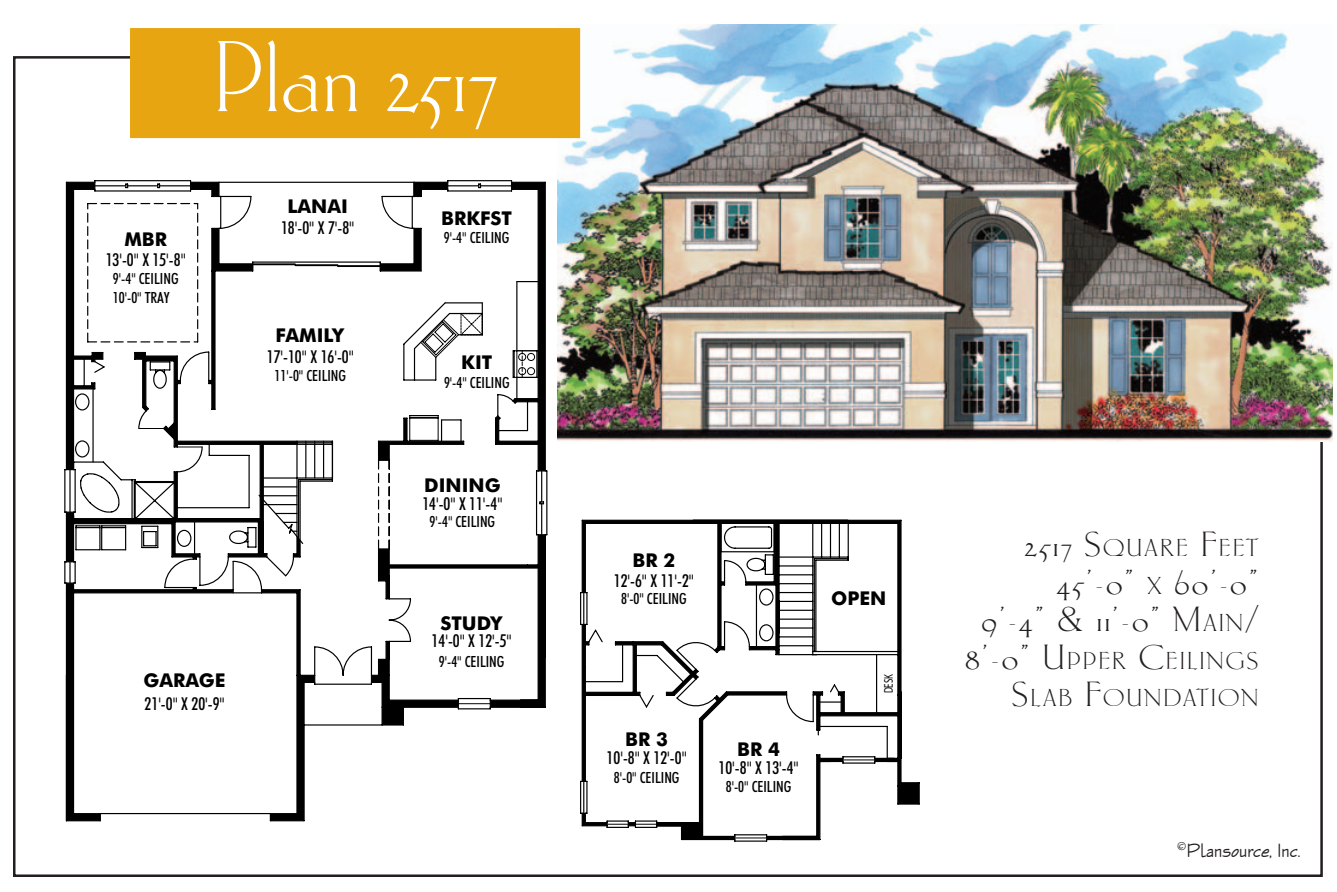
<style>
.page{position:relative;width:1337px;height:892px;background:#fff}
.page>*{position:absolute;margin:0;border:0;box-sizing:border-box;transform-origin:0 0}
.t1{font:105px "Carlton Let Plain";letter-spacing:.01em;color:#fff}
.t2{font:36.25px/37.5px "Carlton Let Plain";color:#231f20;text-align:right;scale:1.1 1}
.t3{font:25.25px/37.5px "Carlton Let Plain";letter-spacing:.07em;color:#231f20;text-align:right;scale:1.1 1}
.t4{font:20px "Enviro D";color:#231f20}
.t5{font:700 19px "Futura BT";color:#000}
.t6{font:500 condensed 17.75px "Futura BT";color:#000}
.t7{font:500 condensed 15.5px/18.5px "Futura BT";color:#000}
.t8{font:12.5px "Myriad";color:#000;scale:.7 1}
.s1{font-size:36.25px}
.s2{font-size:25.25px}
</style>
<div class="page">
<svg style="left:582px;top:520px;width:337px;height:319px"></svg>
<svg style="left:64px;top:183px;width:340px;height:631px"></svg>
<svg style="left:64px;top:440px;width:10px;height:73px"></svg>
<svg style="left:74px;top:180px;width:676px;height:491px"></svg>
<hr style="left:607px;top:826px;width:21px;height:2px;background:#000">
<svg style="left:606px;top:820px;width:23px;height:7px"></svg>
<svg style="left:313px;top:470px;width:235px;height:240px"></svg>
<hr style="left:458px;top:703px;width:32px;height:1px;background:#000">
<hr style="left:583px;top:781px;width:1px;height:32px;background:#000">
<hr style="left:586px;top:781px;width:1px;height:32px;background:#000">
<hr style="left:580px;top:781px;width:1px;height:32px;background:#000">
<svg style="left:580px;top:812px;width:7px;height:2px"></svg>
<hr style="left:635px;top:826px;width:22px;height:2px;background:#000">
<svg style="left:635px;top:820px;width:22px;height:7px"></svg>
<hr style="left:735px;top:840px;width:31px;height:1px;background:#000">
<hr style="left:735px;top:834px;width:31px;height:1px;background:#000">
<hr style="left:735px;top:837px;width:31px;height:1px;background:#000">
<svg style="left:638px;top:677px;width:238px;height:87px"></svg>
<hr style="left:843px;top:759px;width:32px;height:1px;background:#000">
<svg style="left:381px;top:180px;width:394px;height:463px"></svg>
<img style="left:558px;top:24px;width:774px;height:417px">
<div style="left:130px;top:28px;width:450px;height:110px;background:#e7a512"></div>
<p class="t5" style="left:124px;top:227px;width:44px">MBR</p>
<p class="t6" style="left:106px;top:249px;width:82px">13'-0" X 15'-8"</p>
<p class="t7" style="left:113px;top:269px;width:67px">9'-4" CEILING<br>10'-0" TRAY</p>
<h1 class="t1" style="left:213px;top:25px;width:286px">Plan 2517</h1>
<p class="t5" style="left:287px;top:194px;width:62px">LANAI</p>
<p class="t6" style="left:281px;top:217px;width:75px">18'-0" X 7'-8"</p>
<p class="t5" style="left:275px;top:324px;width:70px">FAMILY</p>
<p class="t6" style="left:267px;top:346px;width:88px">17'-10" X 16'-0"</p>
<p class="t7" style="left:275px;top:366px;width:73px">11'-0" CEILING</p>
<p class="t5" style="left:441px;top:206px;width:72px">BRKFST</p>
<p class="t7" style="left:444px;top:228px;width:67px">9'-4" CEILING</p>
<p class="t5" style="left:461px;top:351px;width:33px">KIT</p>
<p class="t7" style="left:444px;top:373px;width:67px">9'-4" CEILING</p>
<p class="t5" style="left:424px;top:473px;width:78px">DINING</p>
<p class="t6" style="left:422px;top:493px;width:82px">14'-0" X 11'-4"</p>
<p class="t7" style="left:429px;top:511px;width:67px">9'-4" CEILING</p>
<p class="t5" style="left:440px;top:612px;width:63px">STUDY</p>
<p class="t6" style="left:432px;top:630px;width:82px">14'-0" X 12'-5"</p>
<p class="t7" style="left:439px;top:652px;width:67px">9'-4" CEILING</p>
<p class="t5" style="left:143px;top:669px;width:84px">GARAGE</p>
<p class="t6" style="left:145px;top:693px;width:82px">21'-0" X 20'-9"</p>
<p class="t5" style="left:632px;top:549px;width:44px">BR 2</p>
<p class="t6" style="left:614px;top:570px;width:82px">12'-6" X 11'-2"</p>
<p class="t7" style="left:621px;top:589px;width:67px">8'-0" CEILING</p>
<p class="t5" style="left:625px;top:728px;width:44px">BR 3</p>
<p class="t6" style="left:607px;top:747px;width:82px">10'-8" X 12'-0"</p>
<p class="t7" style="left:614px;top:768px;width:67px">8'-0" CEILING</p>
<p class="t5" style="left:737px;top:737px;width:44px">BR 4</p>
<p class="t6" style="left:718px;top:757px;width:82px">10'-8" X 13'-4"</p>
<p class="t7" style="left:726px;top:777px;width:67px">8'-0" CEILING</p>
<p class="t5" style="left:831px;top:586px;width:57px">OPEN</p>
<p class="t8" style="left:882px;top:693px;width:29px;rotate:-90deg">DESK</p>
<h3 class="t3" style="left:1024px;top:529px;width:214px"><span class="s1">2517 S</span>QUARE <span class="s1">F</span>EET</h3>
<h2 class="t2" style="left:981px;top:564px;width:253px">45’-0” <span class="s2">X</span> 60’-0”<br>9’-4” &amp; 11’-0” M<span class="s2">AIN</span>/</h2>
<h3 class="t3" style="left:965px;top:642px;width:268px"><span class="s1">8’-0” U</span>PPER <span class="s1">C</span>EILINGS<br><span class="s1">S</span>LAB <span class="s1">F</span>OUNDATION</h3>
<p class="t4" style="left:1177px;top:839px;width:124px"><sup>©</sup>Plansource, Inc.</p>
</div>
